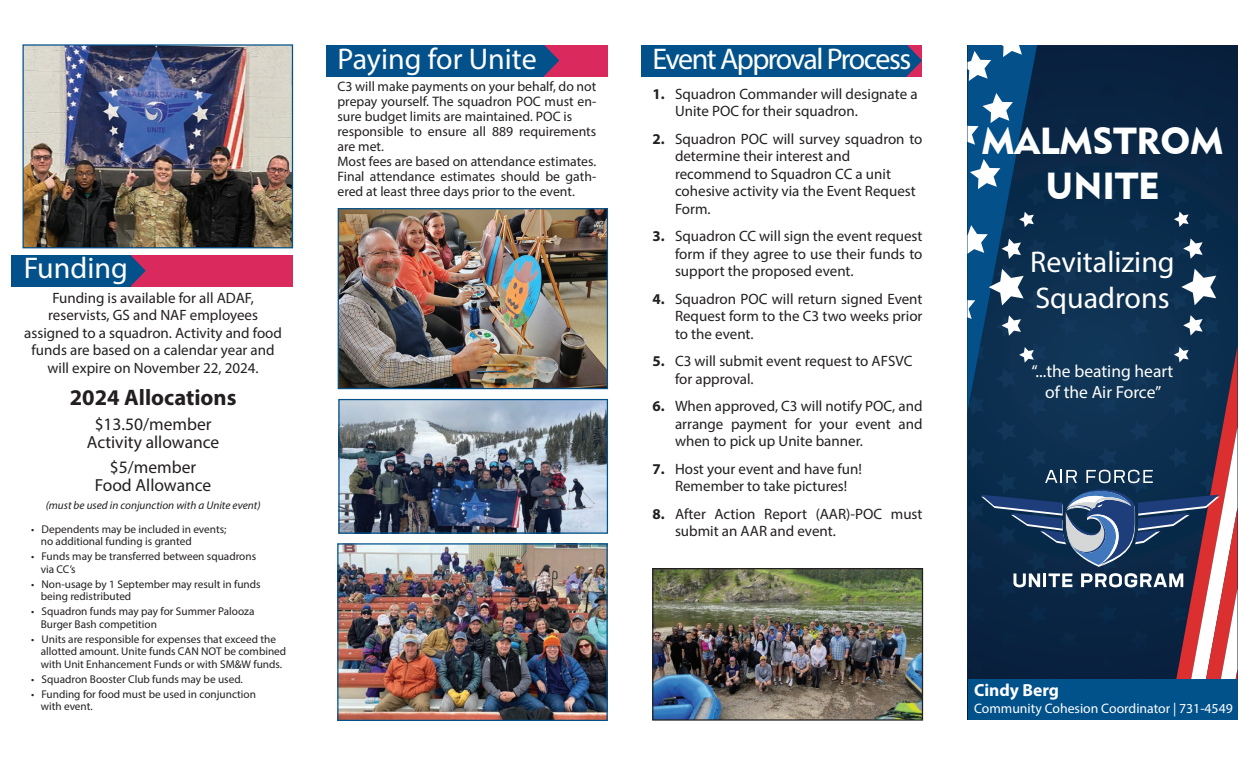
<style>
.page{position:relative;width:1260px;height:765px;background:#fff}
.page>*{position:absolute;margin:0;border:0;box-sizing:border-box;transform-origin:0 0}
.t1{font:37.5px/45px "Geometric 415 BT Black A";color:#fff;text-align:center}
.t2{font:30px/36px "Myriad Pro";color:#fff}
.t3{font:30px "Myriad Pro";letter-spacing:-.055em;color:#fff}
.t4{font:700 22.5px "Myriad Pro";color:#231f20}
.t5{font:17.5px/18px "Myriad Pro";color:#231f20;text-align:center}
.t6{font:17.5px/21px "Myriad Pro";color:#fff;text-align:center}
.t7{font:700 17.5px "Myriad Pro";color:#fff}
.t8{font:15px/17.5px "Myriad Pro";color:#231f20}
.t9{font:13.75px/15px "Myriad Pro";color:#231f20}
.t10{font:13.75px "Myriad Pro";color:#fff}
.t11{font:11.25px/12.5px "Myriad Pro";color:#231f20}
.t12{font:italic 11.25px "Myriad Pro";color:#231f20}
.s1{font-weight:700}
</style>
<div class="page">
<div style="left:349px;top:45px;width:259px;height:31px;background:#da295d"></div>
<div style="left:326px;top:45px;width:218px;height:31px;background:#03518a"></div>
<div style="left:24px;top:255px;width:268px;height:31px;background:#da295d"></div>
<div style="left:11px;top:255px;width:120px;height:31px;background:#03518a"></div>
<svg style="left:131px;top:255px;width:15px;height:31px"></svg>
<svg style="left:544px;top:45px;width:15px;height:31px"></svg>
<div style="left:641px;top:45px;width:266px;height:31px;background:#03518a"></div>
<svg style="left:907px;top:45px;width:15px;height:31px"></svg>
<img style="left:24px;top:46px;width:267px;height:200px">
<div style="left:22px;top:44px;width:271px;height:204px;border:1px solid #03518a"></div>
<svg style="left:967px;top:45px;width:271px;height:675px;background:#1f3c5c"></svg>
<img style="left:340px;top:401px;width:266px;height:131px">
<div style="left:338px;top:399px;width:270px;height:135px;border:1px solid #03518a"></div>
<img style="left:340px;top:210px;width:266px;height:177px">
<div style="left:338px;top:208px;width:270px;height:181px;border:1px solid #03518a"></div>
<img style="left:339px;top:545px;width:267px;height:174px">
<div style="left:337px;top:543px;width:271px;height:178px;border:1px solid #03518a"></div>
<img style="left:654px;top:570px;width:267px;height:149px">
<div style="left:652px;top:568px;width:271px;height:153px;border:1px solid #231f20"></div>
<h2 class="t2" style="left:24px;top:249px;width:106px">Funding</h2>
<p class="t8" style="left:24px;top:289px;width:259px;text-align:center">Funding is available for all ADAF, reservists, GS and NAF employees assigned to a squadron. Activity and food funds are based on a calendar year and will expire on November 22, 2024.</p>
<h3 class="t4" style="left:70px;top:383px;width:168px">2024 Allocations</h3>
<p class="t5" style="left:87px;top:415px;width:134px">$13.50/member<br>Activity allowance</p>
<p class="t5" style="left:95px;top:458px;width:118px">$5/member<br>Food Allowance</p>
<p class="t12" style="left:46px;top:498px;width:216px">(must be used in conjunction with a Unite event)</p>
<p class="t11" style="left:41px;top:522px;width:187px;text-indent:-10px">• Dependents may be included in events; no additional funding is granted</p>
<p class="t11" style="left:41px;top:550px;width:217px;text-indent:-10px">• Funds may be transferred between squadrons via CC’s</p>
<p class="t11" style="left:41px;top:577px;width:221px;text-indent:-10px">• Non-usage by 1 September may result in funds being redistributed</p>
<p class="t11" style="left:41px;top:605px;width:215px;text-indent:-10px">• Squadron funds may pay for Summer Palooza<br>Burger Bash competition</p>
<p class="t11" style="left:41px;top:632px;width:247px;text-indent:-10px">• Units are responsible for expenses that exceed the allotted amount. Unite funds CAN NOT be combined with Unit Enhancement Funds or with SM&amp;W funds.</p>
<p class="t11" style="left:31px;top:672px;width:213px">• Squadron Booster Club funds may be used.</p>
<p class="t11" style="left:41px;top:687px;width:217px;text-indent:-10px">• Funding for food must be used in conjunction with event.</p>
<h2 class="t2" style="left:338px;top:40px;width:201px">Paying for Unite</h2>
<p class="t9" style="left:338px;top:79px;width:260px">C3 will make payments on your behalf, do not prepay yourself. The squadron POC must en&shy;sure budget limits are maintained. POC is responsible to ensure all 889 requirements are met.<br>Most fees are based on attendance estimates.<br>Final attendance estimates should be gath&shy;ered at least three days prior to the event.</p>
<h2 class="t3" style="left:652px;top:40px;width:260px">Event Approval Process</h2>
<p class="t8" style="left:675px;top:85px;width:244px;text-indent:-22px"><span class="s1">1.</span> Squadron Commander will designate a<br>Unite POC for their squadron.</p>
<p class="t8" style="left:675px;top:130px;width:249px;text-indent:-22px"><span class="s1">2.</span> Squadron POC will survey squadron to determine their interest and recommend to Squadron CC a unit cohesive activity via the Event Request<br>Form.</p>
<p class="t8" style="left:675px;top:227px;width:249px;text-align:justify;text-indent:-22px"><span class="s1">3.</span> Squadron CC will sign the event request form if they agree to use their funds to support the proposed event.</p>
<p class="t8" style="left:675px;top:290px;width:249px;text-align:justify;text-indent:-22px"><span class="s1">4.</span> Squadron POC will return signed Event Request form to the C3 two weeks prior to the event.</p>
<p class="t8" style="left:675px;top:352px;width:239px;text-indent:-22px"><span class="s1">5.</span> C3 will submit event request to AFSVC for approval.</p>
<p class="t8" style="left:675px;top:397px;width:249px;text-align:justify;text-indent:-22px"><span class="s1">6.</span> When approved, C3 will notify POC, and arrange payment for your event and when to pick up Unite banner.</p>
<p class="t8" style="left:652px;top:460px;width:211px;text-align:center"><span class="s1">7.</span> Host your event and have fun!<br>Remember to take pictures!</p>
<p class="t8" style="left:675px;top:505px;width:249px;text-indent:-22px"><span class="s1">8.</span> After Action Report (AAR)-POC must submit an AAR and event.</p>
<h1 class="t1" style="left:982px;top:118px;width:243px">MALMSTROM<br>UNITE</h1>
<h2 class="t2" style="left:1030px;top:243px;width:146px">Revitalizing<br>Squadrons</h2>
<p class="t6" style="left:1032px;top:360px;width:143px">“...the beating heart of the Air Force”</p>
<p class="t7" style="left:974px;top:679px;width:87px">Cindy Berg</p>
<p class="t10" style="left:974px;top:700px;width:260px">Community Cohesion Coordinator | 731-4549</p>
</div>
